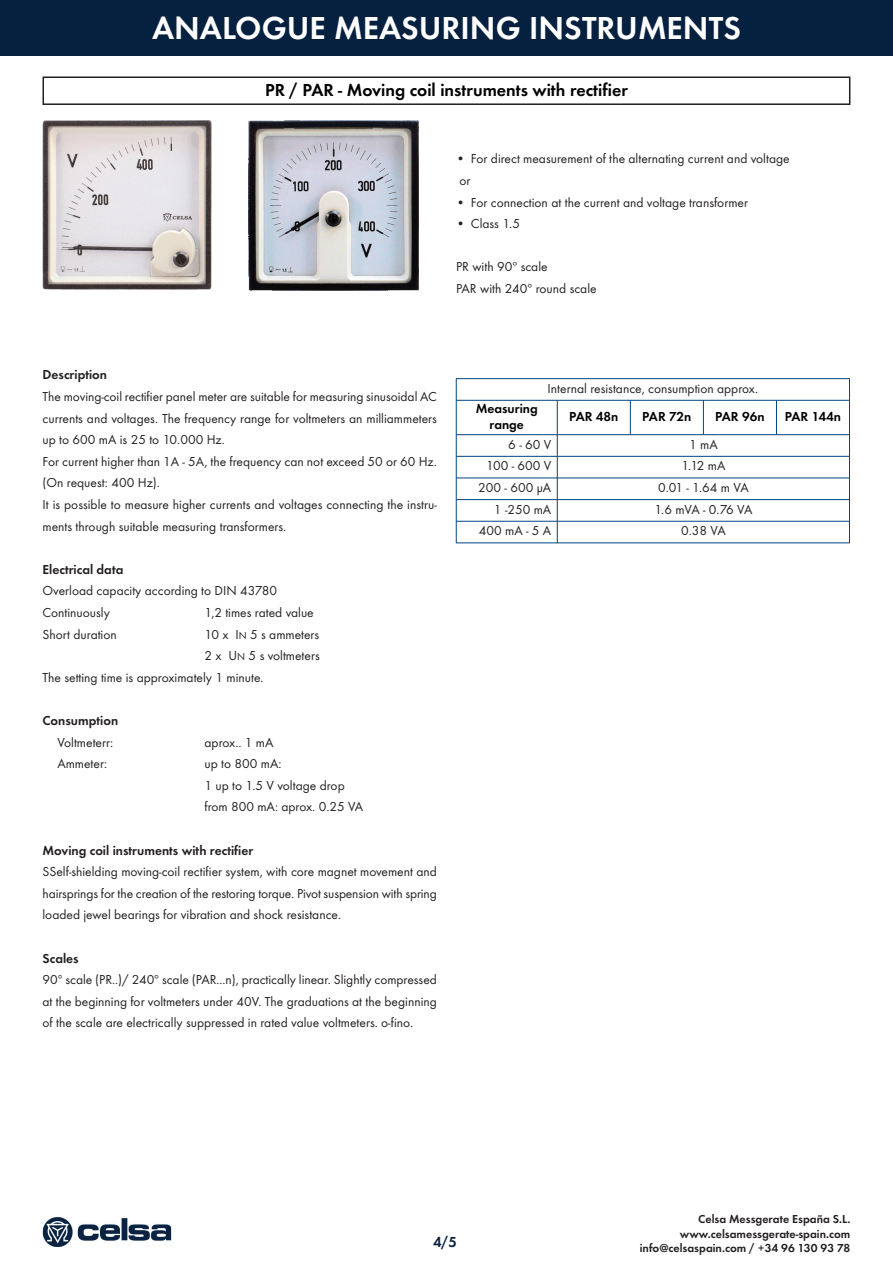
<style>
.page{position:relative;width:893px;height:1263px;background:#fff}
.page>*{position:absolute;margin:0;border:0;box-sizing:border-box;transform-origin:0 0}
.t1{font:600 33px "Futura T";color:#fff}
.t2{font:600 18px "Futura T";color:#000}
.t3{font:600 15px "Futura T";color:#06203f}
.t4{font:13.5px/21.6px "Futura T";color:#231f20}
.t5{font:600 13.5px "Futura T";color:#231f20}
.t6{font:600 13.5px/16.2px "Futura T";color:#000;text-align:center}
.t7{font:600 12px/14.4px "Futura T";color:#231f20;text-align:right}
.s1{font-size:10.5px}
</style>
<div class="page">
<div style="left:0;top:0;width:893px;height:55px;background:#06203f"></div>
<img style="left:43px;top:1217px;width:128px;height:30px">
<hr style="left:456px;top:378px;width:1px;height:165px;background:#004583">
<hr style="left:557px;top:400px;width:1px;height:143px;background:#004583">
<hr style="left:630px;top:400px;width:1px;height:35px;background:#004583">
<hr style="left:703px;top:400px;width:1px;height:35px;background:#004583">
<hr style="left:776px;top:400px;width:1px;height:35px;background:#004583">
<hr style="left:849px;top:378px;width:1px;height:165px;background:#004583">
<hr style="left:456px;top:378px;width:394px;height:1px;background:#004583">
<hr style="left:456px;top:400px;width:394px;height:1px;background:#004583">
<hr style="left:456px;top:434px;width:394px;height:1px;background:#004583">
<hr style="left:456px;top:456px;width:394px;height:1px;background:#004583">
<hr style="left:456px;top:478px;width:394px;height:1px;background:#004583">
<hr style="left:456px;top:499px;width:394px;height:1px;background:#004583">
<hr style="left:456px;top:521px;width:394px;height:1px;background:#004583">
<hr style="left:456px;top:543px;width:394px;height:1px;background:#004583">
<img style="left:42px;top:120px;width:170px;height:170px">
<img style="left:248px;top:120px;width:171px;height:171px">
<div style="left:43px;top:76px;width:807px;height:29px;border:2px solid #231f20"></div>
<h1 class="t1" style="left:152px;top:8px;width:590px">ANALOGUE MEASURING INSTRUMENTS</h1>
<h2 class="t2" style="left:265px;top:79px;width:364px">PR / PAR - Moving coil instruments with rectifier</h2>
<p class="t4" style="left:456px;top:148px;width:335px">• For direct measurement of the alternating current and voltage or</p>
<p class="t4" style="left:456px;top:191px;width:293px">• For connection at the current and voltage transformer</p>
<p class="t4" style="left:456px;top:213px;width:65px">• Class 1.5</p>
<p class="t4" style="left:456px;top:256px;width:142px">PR with 90º scale<br>PAR with 240º round scale</p>
<p class="t5" style="left:43px;top:367px;width:66px">Description</p>
<p class="t4" style="left:43px;top:386px;width:396px">The moving-coil rectifier panel meter are suitable for measuring sinusoidal AC currents and voltages. The frequency range for voltmeters an milliammeters up to 600 mA is 25 to 10.000 Hz.<br>For current higher than 1A - 5A, the frequency can not exceed 50 or 60 Hz. (On request: 400 Hz).<br>It is possible to measure higher currents and voltages connecting the instru&shy;ments through suitable measuring transformers.</p>
<p class="t5" style="left:43px;top:561px;width:82px">Electrical data</p>
<p class="t4" style="left:43px;top:580px;width:236px">Overload capacity according to DIN 43780<br>Continuously</p>
<p class="t4" style="left:205px;top:602px;width:111px">1,2 times rated value</p>
<p class="t4" style="left:43px;top:623px;width:76px">Short duration</p>
<p class="t4" style="left:205px;top:623px;width:116px">10 x I<span class="s1">N</span> 5 s ammeters</p>
<p class="t4" style="left:205px;top:645px;width:117px">2 x U<span class="s1">N</span> 5 s voltmeters</p>
<p class="t4" style="left:43px;top:667px;width:223px">The setting time is approximately 1 minute.</p>
<p class="t5" style="left:43px;top:712px;width:77px">Consumption</p>
<p class="t4" style="left:57px;top:731px;width:57px">Voltmeterr:</p>
<p class="t4" style="left:205px;top:731px;width:70px">aprox.. 1 mA</p>
<p class="t4" style="left:57px;top:753px;width:51px">Ammeter:</p>
<p class="t4" style="left:205px;top:753px;width:160px">up to 800 mA:<br>1 up to 1.5 V voltage drop from 800 mA: aprox. 0.25 VA</p>
<p class="t5" style="left:43px;top:842px;width:212px">Moving coil instruments with rectifier</p>
<p class="t4" style="left:43px;top:861px;width:396px;text-align:justify">SSelf-shielding moving-coil rectifier system, with core magnet movement and hairsprings for the creation of the restoring torque. Pivot suspension with spring loaded jewel bearings for vibration and shock resistance.</p>
<p class="t5" style="left:43px;top:950px;width:38px">Scales</p>
<p class="t4" style="left:42px;top:969px;width:396px;text-align:justify">90º scale (PR..)/ 240º scale (PAR...n), practically linear. Slightly compressed at the beginning for voltmeters under 40V. The graduations at the beginning of the scale are electrically suppressed in rated value voltmeters. o-fino.</p>
<p class="t4" style="left:548px;top:378px;width:212px">Internal resistance, consumption approx.</p>
<p class="t6" style="left:476px;top:400px;width:64px">Measuring range</p>
<p class="t6" style="left:569px;top:408px;width:51px">PAR 48n</p>
<p class="t6" style="left:642px;top:408px;width:51px">PAR 72n</p>
<p class="t6" style="left:715px;top:408px;width:51px">PAR 96n</p>
<p class="t6" style="left:785px;top:408px;width:58px">PAR 144n</p>
<p class="t4" style="left:508px;top:434px;width:45px">6-60V</p>
<p class="t4" style="left:689px;top:434px;width:30px">1 mA</p>
<p class="t4" style="left:486px;top:455px;width:67px">100 - 600 V</p>
<p class="t4" style="left:681px;top:455px;width:46px">1.12 mA</p>
<p class="t4" style="left:478px;top:477px;width:75px">200 - 600 µA</p>
<p class="t4" style="left:658px;top:477px;width:92px">0.01 - 1.64 m VA</p>
<p class="t4" style="left:494px;top:499px;width:59px">1 -250 mA</p>
<p class="t4" style="left:654px;top:499px;width:100px">1.6 mVA - 0.76 VA</p>
<p class="t4" style="left:479px;top:520px;width:74px">400mA-5A</p>
<p class="t4" style="left:681px;top:520px;width:46px">0.38 VA</p>
<p class="t3" style="left:433px;top:1233px;width:25px">4/5</p>
<p class="t7" style="left:640px;top:1212px;width:212px">Celsa Messgerate España S.L. www.celsamessgerate-spain.com info@celsaspain.com / +34 96 130 93 78</p>
</div>
